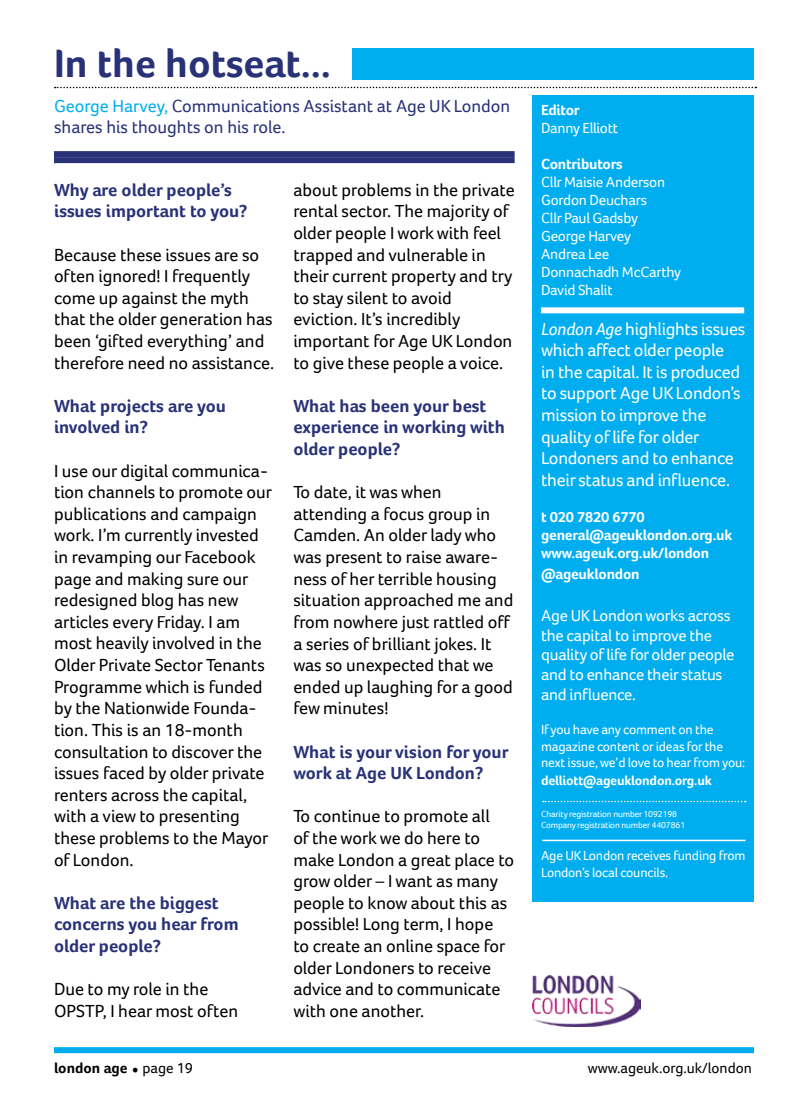
<style>
.page{position:relative;width:808px;height:1106px;background:#fff}
.page>*{position:absolute;margin:0;border:0;box-sizing:border-box;transform-origin:0 0}
.t1{font:700 40.65px "Foco Age UK";color:#293277}
.t2{font:18px/21.6px "Foco Age UK";color:#000}
.t3{font:700 18px/21.6px "Foco Age UK";color:#293277}
.t4{font:18px/21.6px "Foco Age UK";letter-spacing:-.015em;color:#fff}
.t5{font:18px/21.6px "Foco Age UK";color:#293277}
.t6{font:18px "Minion Pro";color:#000}
.t7{font:16.5px/19.8px "Foco Age UK";letter-spacing:-.015em;color:#fff}
.t8{font:15px/18px "Foco Age UK";letter-spacing:-.015em;color:#fff}
.t9{font:700 15px/18px "Foco Age UK";letter-spacing:-.015em;color:#fff}
.t10{font:15px "Foco Age UK";color:#000}
.t11{font:700 15px "Foco Age UK";color:#000}
.t12{font:13.5px/16.2px "Foco Age UK";letter-spacing:-.015em;color:#fff}
.t13{font:700 13.5px "Foco Age UK";letter-spacing:-.015em;color:#fff}
.t14{font:9px/10.8px "Foco Age UK";letter-spacing:-.015em;color:#fff}
.s1{color:#00aeef}
.s2{font-style:italic}
.s3{font-weight:400}
</style>
<div class="page">
<svg style="left:55px;top:87px;width:701px;height:1px"></svg>
<div style="left:54px;top:1047px;width:700px;height:6px;background:#00aeef"></div>
<div style="left:533px;top:96px;width:221px;height:805px;background:#00aeef"></div>
<div style="left:541px;top:307px;width:203px;height:6px;background:#fff"></div>
<hr style="left:542px;top:839px;width:203px;height:2px;background:#fff">
<svg style="left:543px;top:800px;width:203px;height:2px"></svg>
<img style="left:532px;top:975px;width:108px;height:51px">
<div style="left:54px;top:157px;width:461px;height:6px;background:#293277"></div>
<div style="left:54px;top:151px;width:461px;height:6px;background:#293277"></div>
<div style="left:353px;top:48px;width:401px;height:31px;background:#00aeef"></div>
<h1 class="t1" style="left:54px;top:39px;width:279px">In the hotseat...</h1>
<p class="t5" style="left:54px;top:95px;width:458px"><span class="s1">George Harvey,</span> Communications Assistant at Age UK London shares his thoughts on his role.</p>
<p class="t3" style="left:54px;top:179px;width:195px">Why are older people’s issues important to you?</p>
<p class="t2" style="left:54px;top:243px;width:222px">Because these issues are so often ignored! I frequently come up against the myth that the older generation has been ‘gifted everything’ and therefore need no assistance.</p>
<p class="t3" style="left:54px;top:395px;width:173px">What projects are you involved in?</p>
<p class="t2" style="left:54px;top:459px;width:220px">I use our digital communica&shy;tion channels to promote our publications and campaign work. I’m currently invested in revamping our Facebook page and making sure our redesigned blog has new articles every Friday. I am most heavily involved in the<br>Older Private Sector Tenants<br>Programme which is funded by the Nationwide Founda&shy;tion. This is an 18-month consultation to discover the issues faced by older private renters across the capital, with a view to presenting these problems to the Mayor of London.</p>
<p class="t3" style="left:54px;top:891px;width:186px">What are the biggest concerns you hear from older people?</p>
<p class="t2" style="left:54px;top:978px;width:186px">Due to my role in the<br>OPSTP, I hear most often</p>
<p class="t2" style="left:293px;top:179px;width:223px">about problems in the private rental sector. The majority of older people I work with feel trapped and vulnerable in their current property and try to stay silent to avoid eviction. It’s incredibly important for Age UK London to give these people a voice.</p>
<p class="t3" style="left:293px;top:395px;width:213px">What has been your best experience in working with older people?</p>
<p class="t2" style="left:293px;top:481px;width:222px">To date, it was when attending a focus group in<br>Camden. An older lady who was present to raise aware&shy;ness of her terrible housing situation approached me and from nowhere just rattled off a series of brilliant jokes. It was so unexpected that we ended up laughing for a good few minutes!</p>
<p class="t3" style="left:293px;top:740px;width:217px">What is your vision for your work at Age UK London?</p>
<p class="t2" style="left:293px;top:805px;width:222px">To continue to promote all<br>of the work we do here to make London a great place to grow older – I want as many people to know about this as possible! Long term, I hope<br>to create an online space for older Londoners to receive advice and to communicate with one another.</p>
<p class="t9" style="left:541px;top:101px;width:40px">Editor</p>
<p class="t8" style="left:541px;top:119px;width:79px">Danny Elliott</p>
<p class="t9" style="left:541px;top:155px;width:83px">Contributors</p>
<p class="t8" style="left:541px;top:173px;width:141px">Cllr Maisie Anderson<br>Gordon Deuchars<br>Cllr Paul Gadsby<br>George Harvey<br>Andrea Lee<br>Donnachadh McCarthy<br>David Shalit</p>
<p class="t4" style="left:541px;top:317px;width:206px"><span class="s2">London Age</span> highlights issues which affect older people<br>in the capital. It is produced to support Age UK London’s mission to improve the quality of life for older<br>Londoners and to enhance their status and influence.</p>
<p class="t9" style="left:541px;top:507px;width:193px">t 020 7820 6770 general@ageuklondon.org.uk www.ageuk.org.uk/london</p>
<p class="t9" style="left:541px;top:565px;width:100px">@ageuklondon</p>
<p class="t7" style="left:541px;top:605px;width:195px">Age UK London works across the capital to improve the quality of life for older people and to enhance their status and influence.</p>
<p class="t12" style="left:541px;top:721px;width:205px">If you have any comment on the magazine content or ideas for the next issue, we’d love to hear from you:</p>
<p class="t13" style="left:541px;top:772px;width:172px">delliott@ageuklondon.org.uk</p>
<p class="t14" style="left:541px;top:808px;width:146px">Charity registration number 1092198<br>Company registration number 4407861</p>
<p class="t12" style="left:541px;top:847px;width:206px">Age UK London receives funding from<br>London’s local councils.</p>
<p class="t6" style="left:132px;top:1055px;width:9px">•</p>
<p class="t10" style="left:588px;top:1059px;width:166px">www.ageuk.org.uk/london</p>
<p class="t11" style="left:54px;top:1059px;width:141px">london age <span class="s3">page 19</span></p>
</div>
